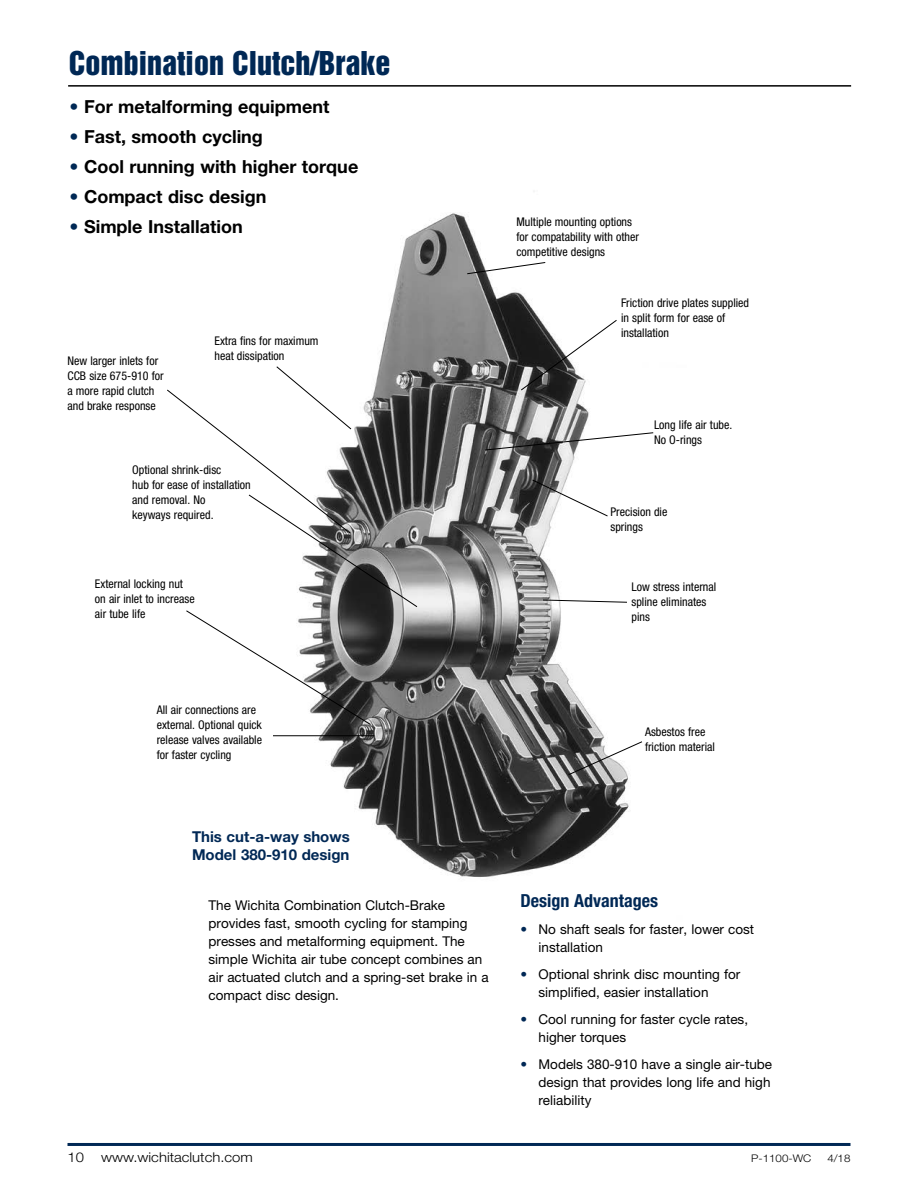
<style>
.page{position:relative;width:918px;height:1188px;background:#fff}
.page>*{position:absolute;margin:0;border:0;box-sizing:border-box;transform-origin:0 0}
.t1{font:30px "Helvetica Inserat LT Std";color:#002855}
.Head_12_14_6_Black{font:700 18px "Helvetica Neue LT Std";color:#000}
.Head_14_16_6_Red{font:700 condensed 18px "Helvetica Neue LT Std";color:#002855}
.Head_10_12_3{font:700 15px/18px "Helvetica Neue LT Std";color:#002855}
.Bullets_9_12_6{font:13.5px/18px "Helvetica Neue LT Std";color:#000}
.Body_9_12_6{font:13.5px/18px "Helvetica Neue LT Std";color:#000}
.t2{font:300 13.5px "Helvetica Neue LT Std";color:#000;scale:1.1 1}
.Caption_8_10_5{font:condensed 12px/15px "Helvetica Neue LT Std";color:#000}
.t3{font:300 10.5px "Helvetica Neue LT Std";color:#000;scale:1.1 1}
.s1{color:#002855}
</style>
<div class="page">
<hr style="left:68px;top:1143px;width:782px;height:3px;background:#002855">
<img style="left:273px;top:213px;width:356px;height:664px">
<svg style="left:466px;top:262px;width:80px;height:13px"></svg>
<svg style="left:520px;top:319px;width:98px;height:72px"></svg>
<svg style="left:484px;top:432px;width:170px;height:19px"></svg>
<svg style="left:531px;top:479px;width:78px;height:38px"></svg>
<svg style="left:542px;top:599px;width:86px;height:4px"></svg>
<svg style="left:568px;top:741px;width:74px;height:35px"></svg>
<hr style="left:273px;top:735px;width:101px;height:1px;background:#000">
<svg style="left:167px;top:366px;width:251px;height:360px"></svg>
<hr style="left:68px;top:85px;width:783px;height:2px;background:#000">
<p class="t1" style="left:69px;top:45px;width:323px">Combination Clutch/Brake</p>
<p class="Head_12_14_6_Black" style="left:69px;top:95px;width:262px"><span class="s1">•</span> For metalforming equipment</p>
<p class="Head_12_14_6_Black" style="left:69px;top:125px;width:195px"><span class="s1">•</span> Fast, smooth cycling</p>
<p class="Head_12_14_6_Black" style="left:69px;top:155px;width:290px"><span class="s1">•</span> Cool running with higher torque</p>
<p class="Head_12_14_6_Black" style="left:69px;top:185px;width:199px"><span class="s1">•</span> Compact disc design</p>
<p class="Head_12_14_6_Black" style="left:69px;top:215px;width:175px"><span class="s1">•</span> Simple Installation</p>
<p class="Caption_8_10_5" style="left:68px;top:353px;width:98px">New larger inlets for<br>CCB size 675-910 for a more rapid clutch and brake response</p>
<p class="Caption_8_10_5" style="left:214px;top:333px;width:106px">Extra fins for maximum heat dissipation</p>
<p class="Caption_8_10_5" style="left:132px;top:462px;width:120px">Optional shrink-disc<br>hub for ease of installation and removal. No<br>keyways required.</p>
<p class="Caption_8_10_5" style="left:95px;top:576px;width:101px">External locking nut on air inlet to increase air tube life</p>
<p class="Caption_8_10_5" style="left:157px;top:702px;width:107px">All air connections are external. Optional quick release valves available for faster cycling</p>
<p class="Head_10_12_3" style="left:192px;top:827px;width:159px">This cut-a-way shows<br>Model 380-910 design</p>
<p class="Caption_8_10_5" style="left:516px;top:214px;width:124px">Multiple mounting options for compatability with other competitive designs</p>
<p class="Caption_8_10_5" style="left:621px;top:295px;width:130px">Friction drive plates supplied in split form for ease of installation</p>
<p class="Caption_8_10_5" style="left:654px;top:417px;width:80px">Long life air tube.<br>No O-rings</p>
<p class="Caption_8_10_5" style="left:610px;top:504px;width:58px">Precision die springs</p>
<p class="Caption_8_10_5" style="left:632px;top:579px;width:86px">Low stress internal spline eliminates pins</p>
<p class="Caption_8_10_5" style="left:645px;top:724px;width:72px">Asbestos free friction material</p>
<p class="Body_9_12_6" style="left:208px;top:896px;width:282px">The Wichita Combination Clutch-Brake provides fast, smooth cycling for stamping presses and metalforming equipment. The simple Wichita air tube concept combines an air actuated clutch and a spring-set brake in a compact disc design.</p>
<p class="Head_14_16_6_Red" style="left:520px;top:890px;width:139px">Design Advantages</p>
<p class="Bullets_9_12_6" style="left:538px;top:921px;width:217px;text-indent:-18px"><span class="s1">•</span> No shaft seals for faster, lower cost installation</p>
<p class="Bullets_9_12_6" style="left:538px;top:966px;width:203px;text-indent:-18px"><span class="s1">•</span> Optional shrink disc mounting for simplified, easier installation</p>
<p class="Bullets_9_12_6" style="left:538px;top:1011px;width:211px;text-indent:-18px"><span class="s1">•</span> Cool running for faster cycle rates, higher torques</p>
<p class="Bullets_9_12_6" style="left:538px;top:1056px;width:235px;text-indent:-18px"><span class="s1">•</span> Models 380-910 have a single air-tube design that provides long life and high reliability</p>
<p class="t2" style="left:68px;top:1149px;width:17px">10</p>
<p class="t2" style="left:101px;top:1149px;width:139px">www.wichitaclutch.com</p>
<p class="t3" style="left:751px;top:1152px;width:56px">P-1100-WC</p>
<p class="t3" style="left:827px;top:1152px;width:23px">4/18</p>
</div>
